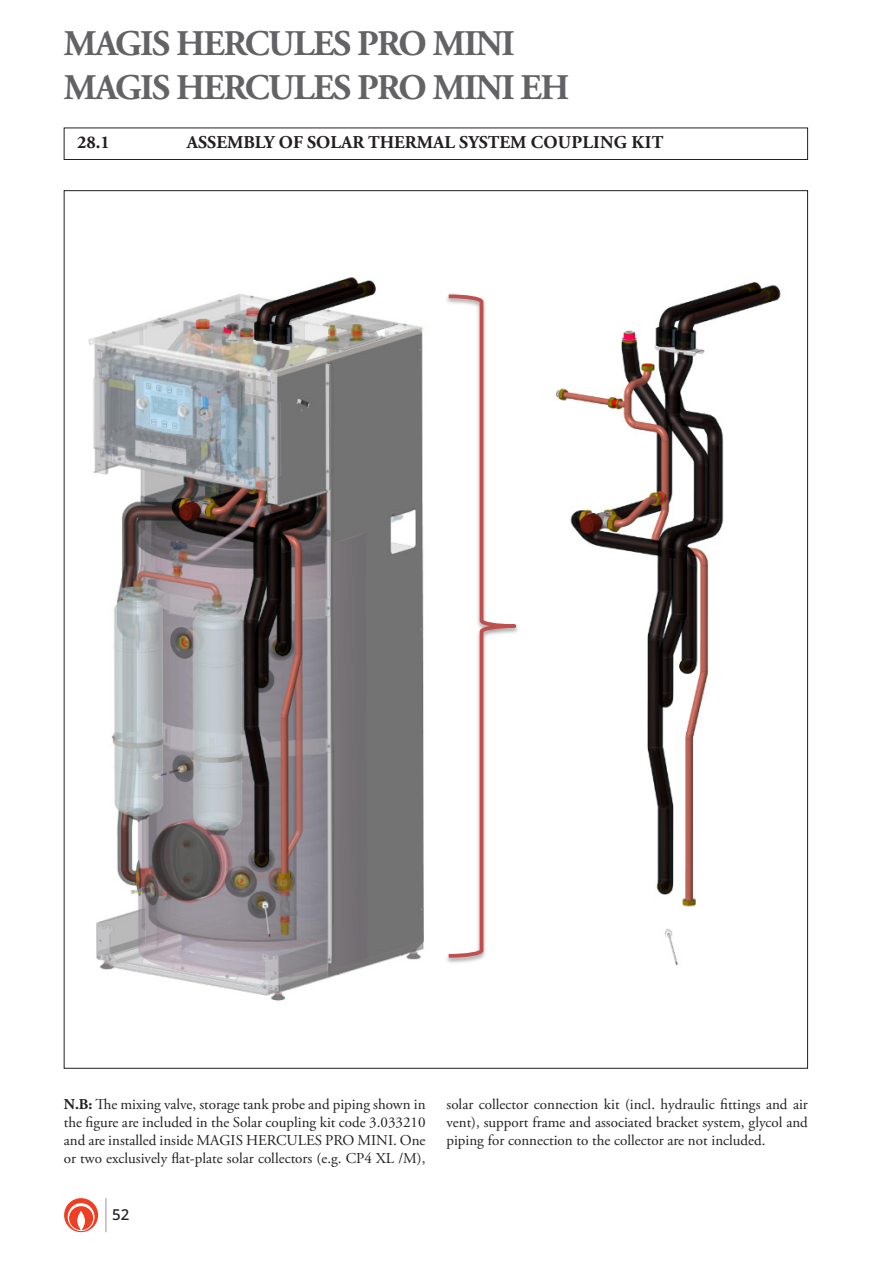
<style>
.page{position:relative;width:893px;height:1263px;background:#fff}
.page>*{position:absolute;margin:0;border:0;box-sizing:border-box;transform-origin:0 0}
.t1{font:700 36px/43.2px "Adobe Garamond Pro";letter-spacing:-.04em;color:#636366}
.Titolo{font:700 18px "Adobe Garamond Pro";color:#231f20}
.Testo{font:15px/18px "Adobe Garamond Pro";color:#231f20;text-align:justify}
.t2{font:500 15px "Noto Sans";color:#231f20}
.s1{font-weight:700}
</style>
<div class="page">
<hr style="left:106px;top:1198px;width:1px;height:34px;background:#939598">
<svg style="left:64px;top:1198px;width:34px;height:34px"></svg>
<svg style="left:446px;top:294px;width:72px;height:666px"></svg>
<img style="left:88px;top:277px;width:336px;height:724px">
<img style="left:556px;top:282px;width:225px;height:684px">
<div style="left:64px;top:128px;width:744px;height:32px;border:1px solid #231f20"></div>
<h1 class="t1" style="left:64px;top:23px;width:507px">MAGIS HERCULES PRO MINI<br>MAGIS HERCULES PRO MINI EH</h1>
<p class="Titolo" style="left:77px;top:132px;width:34px">28.1</p>
<p class="Titolo" style="left:187px;top:132px;width:478px">ASSEMBLY OF SOLAR THERMAL SYSTEM COUPLING KIT</p>
<p class="Testo" style="left:64px;top:1096px;width:363px"><span class="s1">N.B:</span> The mixing valve, storage tank probe and piping shown in the figure are included in the Solar coupling kit code 3.033210 and are installed inside MAGIS HERCULES PRO MINI. One or two exclusively flat-plate solar collectors (e.g. CP4 XL /M),</p>
<p class="t2" style="left:112px;top:1204px;width:19px">52</p>
<p class="Testo" style="left:446px;top:1096px;width:363px">solar collector connection kit (incl. hydraulic fittings and air vent), support frame and associated bracket system, glycol and piping for connection to the collector are not included.</p>
</div>
